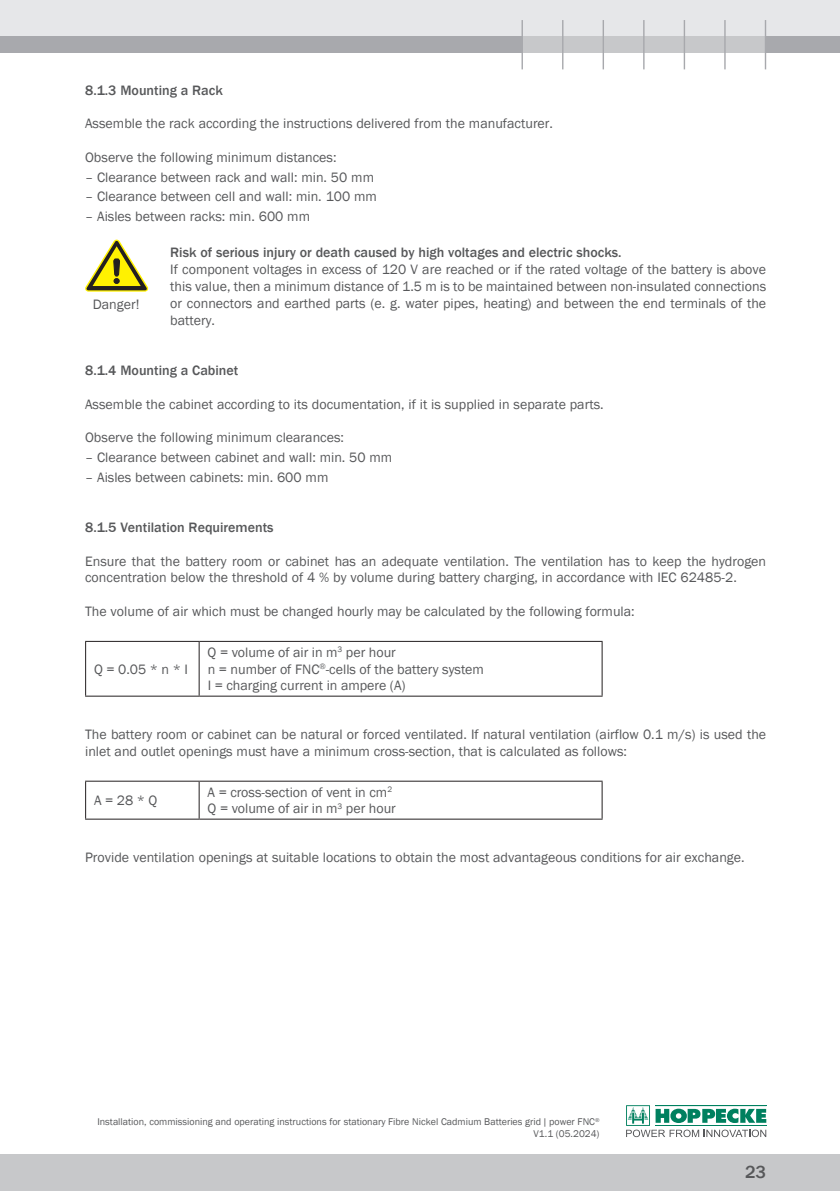
<style>
.page{position:relative;width:840px;height:1191px;background:#fff}
.page>*{position:absolute;margin:0;border:0;box-sizing:border-box;transform-origin:0 0}
.t1{font:500 18px "Franklin Gothic";color:#57585a}
.t2{font:14px/16.8px "Franklin Gothic";color:#57585a}
.t3{font:500 14px "Franklin Gothic";color:#57585a}
.t4{font:10px/12px "Franklin Gothic";color:#57585a;text-align:right}
</style>
<div class="page">
<div style="left:0;top:0;width:839px;height:37px;background:#e6e7e9"></div>
<div style="left:522px;top:37px;width:243px;height:16px;background:#c7c8ca"></div>
<div style="left:0;top:37px;width:522px;height:16px;background:#a8a9ad"></div>
<div style="left:765px;top:37px;width:74px;height:16px;background:#a8a9ad"></div>
<hr style="left:723px;top:20px;width:2px;height:49px;background:#a8a9ad">
<hr style="left:764px;top:20px;width:1px;height:49px;background:#a8a9ad">
<hr style="left:521px;top:20px;width:1px;height:49px;background:#a8a9ad">
<hr style="left:561px;top:20px;width:2px;height:49px;background:#a8a9ad">
<hr style="left:602px;top:20px;width:1px;height:49px;background:#a8a9ad">
<hr style="left:642px;top:20px;width:2px;height:49px;background:#a8a9ad">
<hr style="left:683px;top:20px;width:1px;height:49px;background:#a8a9ad">
<div style="left:0;top:1154px;width:839px;height:37px;background:#c7c8ca"></div>
<svg style="left:626px;top:1105px;width:139px;height:32px"></svg>
<hr style="left:85px;top:641px;width:114px;height:1px;background:#231f20">
<hr style="left:85px;top:642px;width:1px;height:53px;background:#231f20">
<hr style="left:199px;top:641px;width:403px;height:1px;background:#231f20">
<hr style="left:198px;top:642px;width:1px;height:53px;background:#231f20">
<hr style="left:601px;top:642px;width:1px;height:53px;background:#231f20">
<hr style="left:85px;top:695px;width:114px;height:1px;background:#231f20">
<hr style="left:199px;top:695px;width:403px;height:1px;background:#231f20">
<hr style="left:85px;top:780px;width:114px;height:1px;background:#231f20">
<hr style="left:85px;top:781px;width:1px;height:37px;background:#231f20">
<hr style="left:199px;top:780px;width:403px;height:1px;background:#231f20">
<hr style="left:198px;top:781px;width:1px;height:37px;background:#231f20">
<hr style="left:601px;top:781px;width:1px;height:37px;background:#231f20">
<hr style="left:85px;top:818px;width:114px;height:1px;background:#231f20">
<hr style="left:199px;top:818px;width:403px;height:1px;background:#231f20">
<svg style="left:85px;top:239px;width:63px;height:53px"></svg>
<p class="t3" style="left:85px;top:82px;width:139px">8.1.3 Mounting a Rack</p>
<p class="t2" style="left:85px;top:116px;width:469px">Assemble the rack according the instructions delivered from the manufacturer.</p>
<p class="t2" style="left:85px;top:149px;width:253px">Observe the following minimum distances:</p>
<p class="t2" style="left:85px;top:169px;width:290px">– Clearance between rack and wall: min. 50 mm</p>
<p class="t2" style="left:85px;top:189px;width:293px">– Clearance between cell and wall: min. 100 mm</p>
<p class="t2" style="left:85px;top:208px;width:226px">– Aisles between racks: min. 600 mm</p>
<p class="t3" style="left:170px;top:244px;width:452px">Risk of serious injury or death caused by high voltages and electric shocks.</p>
<p class="t2" style="left:170px;top:261px;width:597px;text-align:justify">If component voltages in excess of 120 V are reached or if the rated voltage of the battery is above this value, then a minimum distance of 1.5 m is to be maintained between non-insulated connections or connectors and earthed parts (e. g. water pipes, heating) and between the end terminals of the battery.</p>
<p class="t3" style="left:85px;top:362px;width:155px">8.1.4 Mounting a Cabinet</p>
<p class="t2" style="left:85px;top:396px;width:519px">Assemble the cabinet according to its documentation, if it is supplied in separate parts.</p>
<p class="t2" style="left:85px;top:429px;width:260px">Observe the following minimum clearances:</p>
<p class="t2" style="left:85px;top:449px;width:308px">– Clearance between cabinet and wall: min. 50 mm</p>
<p class="t2" style="left:85px;top:469px;width:245px">– Aisles between cabinets: min. 600 mm</p>
<p class="t2" style="left:93px;top:296px;width:48px">Danger!</p>
<p class="t3" style="left:85px;top:518px;width:190px">8.1.5 Ventilation Requirements</p>
<p class="t2" style="left:85px;top:553px;width:682px">Ensure that the battery room or cabinet has an adequate ventilation. The ventilation has to keep the hydrogen concentration below the threshold of 4 % by volume during battery charging, in accordance with IEC 62485-2.</p>
<p class="t2" style="left:85px;top:603px;width:551px">The volume of air which must be changed hourly may be calculated by the following formula:</p>
<p class="t2" style="left:207px;top:644px;width:277px">Q = volume of air in m<sup>3</sup> per hour<br>n = number of FNC<sup>®</sup>-cells of the battery system<br>I = charging current in ampere (A)</p>
<p class="t2" style="left:85px;top:726px;width:682px">The battery room or cabinet can be natural or forced ventilated. If natural ventilation (airflow 0.1 m/s) is used the inlet and outlet openings must have a minimum cross-section, that is calculated as follows:</p>
<p class="t2" style="left:94px;top:792px;width:65px">A = 28 * Q</p>
<p class="t2" style="left:207px;top:784px;width:190px">A = cross-section of vent in cm<sup>2<br></sup>Q = volume of air in m<sup>3</sup> per hour</p>
<p class="t2" style="left:85px;top:849px;width:660px">Provide ventilation openings at suitable locations to obtain the most advantageous conditions for air exchange.</p>
<p class="t2" style="left:94px;top:661px;width:95px">Q = 0.05 * n * I</p>
<p class="t4" style="left:97px;top:1115px;width:503px">Installation, commissioning and operating instructions for stationary Fibre Nickel Cadmium Batteries grid| power FNC<sup>®<br></sup>V1.1 (05.2024)</p>
<p class="t1" style="left:744px;top:1160px;width:23px">23</p>
</div>
